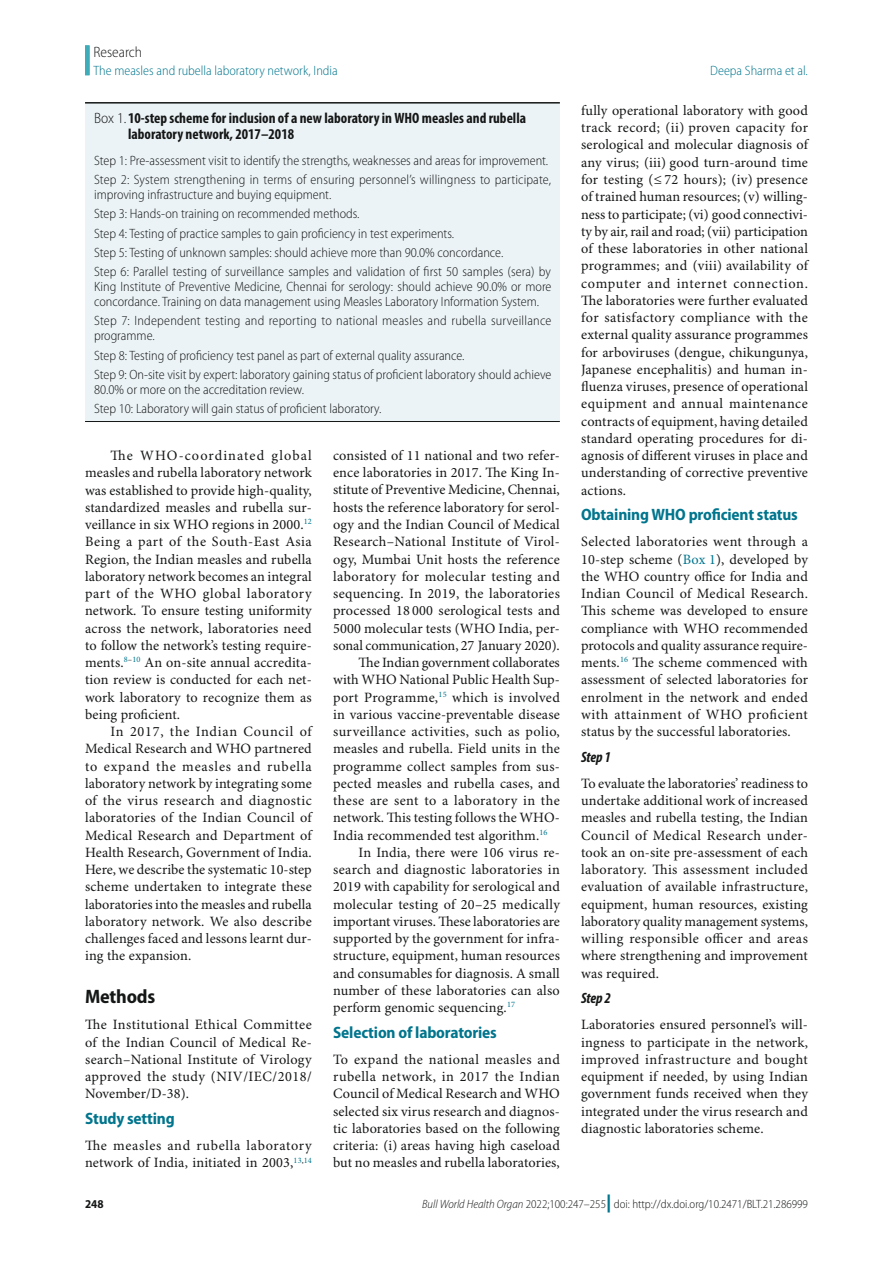
<style>
.page{position:relative;width:893px;height:1263px;background:#fff}
.page>*{position:absolute;margin:0;border:0;box-sizing:border-box;transform-origin:0 0}
.t1{font:700 semi-condensed 19.5px "Myriad Pro";letter-spacing:-.01em;color:#151616}
.t2{font:700 semi-condensed 16.5px "Myriad Pro";letter-spacing:-.01em;color:#00758d}
.t3{font:700 condensed 15px/16.5px "Myriad Pro";color:#151616}
.t4{font:italic 700 condensed 15px "Myriad Pro";letter-spacing:-.01em;color:#151616}
.t5{font:300 semi-condensed 15px "Myriad Pro";color:#151616}
.t6{font:14.25px/17.2px "Minion Pro";letter-spacing:.01em;color:#151616;text-align:justify}
.t7{font:14.25px "Minion Pro";letter-spacing:.03em;color:#151616}
.t8{font:300 semi-condensed 13.5px/19.2px "Myriad Pro";color:#151616}
.t9{font:300 semi-condensed 13.5px "Myriad Pro";color:#00758d}
.t10{font:300 semi-condensed 12px "Myriad Pro";color:#151616}
.t11{font:700 semi-condensed 12px "Myriad Pro";color:#151616}
.s1{font-weight:300;font-stretch:semi-condensed}
.s2{color:#00758d}
.s3{font-style:italic}
.s4{font-weight:900;font-stretch:normal;font-size:18px;color:#00758d}
</style>
<div class="page">
<div style="left:85px;top:45px;width:5px;height:30px;background:#3eacb9"></div>
<div style="left:85px;top:104px;width:474px;height:318px;background:#ebf3f6"></div>
<hr style="left:85px;top:102px;width:475px;height:2px;background:#151616">
<hr style="left:85px;top:421px;width:475px;height:1px;background:#151616">
<p class="t5" style="left:94px;top:44px;width:50px">Research</p>
<p class="t9" style="left:94px;top:63px;width:246px">The measles and rubella laboratory network, India</p>
<p class="t9" style="left:710px;top:63px;width:99px">Deepa Sharma et al.</p>
<p class="t3" style="left:128px;top:109px;width:399px;text-indent:-34px"><span class="s1">Box 1.</span> 10-step scheme for inclusion of a new laboratory in WHO measles and rubella laboratory network, 2017–2018</p>
<p class="t8" style="left:94px;top:151px;width:458px">Step 1: Pre-assessment visit to identify the strengths, weaknesses and areas for improvement.<br>Step 2: System strengthening in terms of ensuring personnel’s willingness to participate,</p>
<p class="t8" style="left:94px;top:185px;width:458px">improving infrastructure and buying equipment.<br>Step 3: Hands-on training on recommended methods.<br>Step 4: Testing of practice samples to gain proficiency in test experiments.<br>Step 5: Testing of unknown samples: should achieve more than 90.0% concordance.<br>Step 6: Parallel testing of surveillance samples and validation of first 50 samples (sera) by</p>
<p class="t8" style="left:94px;top:279px;width:459px;line-height:15px">King Institute of Preventive Medicine, Chennai for serology: should achieve 90.0% or more concordance. Training on data management using Measles Laboratory Information System.</p>
<p class="t8" style="left:94px;top:314px;width:459px;line-height:15px">Step 7: Independent testing and reporting to national measles and rubella surveillance programme.</p>
<p class="t8" style="left:94px;top:346px;width:459px">Step 8: Testing of proficiency test panel as part of external quality assurance.<br>Step 9: On-site visit by expert: laboratory gaining status of proficient laboratory should achieve</p>
<p class="t8" style="left:94px;top:380px;width:289px">80.0% or more on the accreditation review.<br>Step 10: Laboratory will gain status of proficient laboratory.</p>
<p class="t6" style="left:85px;top:447px;width:228px;text-indent:26px">The WHO-coordinated global measles and rubella laboratory network was established to provide high-quality, standardized measles and rubella sur&shy;veillance in six WHO regions in 2000.<sup>12<br></sup>Being a part of the South-East Asia Region, the Indian measles and rubella laboratory network becomes an integral part of the WHO global laboratory network. To ensure testing uniformity across the network, laboratories need to follow the network’s testing require&shy;ments.<sup>8</sup><sup>–</sup><sup>10</sup> An on-site annual accredita&shy;tion review is conducted for each net&shy;work laboratory to recognize them as being proficient.</p>
<p class="t6" style="left:85px;top:723px;width:228px;text-indent:26px">In 2017, the Indian Council of Medical Research and WHO partnered to expand the measles and rubella laboratory network by integrating some of the virus research and diagnostic laboratories of the Indian Council of Medical Research and Department of Health Research, Government of India.<br>Here, we describe the systematic 10-step scheme undertaken to integrate these laboratories into the measles and rubella laboratory network. We also describe challenges faced and lessons learnt dur&shy;ing the expansion.</p>
<h1 class="t1" style="left:85px;top:986px;width:72px">Methods</h1>
<p class="t6" style="left:85px;top:1017px;width:228px">The Institutional Ethical Committee of the Indian Council of Medical Re&shy;search–National Institute of Virology approved the study (NIV/IEC/2018/ November/D-38).</p>
<p class="t2" style="left:85px;top:1109px;width:91px">Study setting</p>
<p class="t6" style="left:85px;top:1137px;width:228px">The measles and rubella laboratory network of India, initiated in 2003,<sup>13</sup><sup>,</sup><sup>14</sup></p>
<p class="t6" style="left:333px;top:447px;width:228px">consisted of 11 national and two refer-</p>
<p class="t6" style="left:333px;top:465px;width:228px">ence laboratories in 2017. The King In-</p>
<p class="t6" style="left:333px;top:482px;width:228px">stitute of Preventive Medicine, Chennai,</p>
<p class="t6" style="left:333px;top:499px;width:228px">hosts the reference laboratory for serol-</p>
<p class="t6" style="left:333px;top:516px;width:228px">ogy and the Indian Council of Medical</p>
<p class="t6" style="left:333px;top:534px;width:228px">Research–National Institute of Virol-</p>
<p class="t6" style="left:333px;top:551px;width:228px">ogy, Mumbai Unit hosts the reference</p>
<p class="t6" style="left:333px;top:568px;width:228px">laboratory for molecular testing and</p>
<p class="t6" style="left:333px;top:585px;width:228px">sequencing. In 2019, the laboratories</p>
<p class="t6" style="left:333px;top:603px;width:228px">processed 18 000 serological tests and</p>
<p class="t6" style="left:333px;top:620px;width:228px">5000 molecular tests (WHO India, per-</p>
<p class="t6" style="left:333px;top:637px;width:228px">sonal communication, 27 January 2020).</p>
<p class="t6" style="left:359px;top:654px;width:203px">The Indian government collaborates</p>
<p class="t6" style="left:333px;top:672px;width:228px">with WHO National Public Health Sup-</p>
<p class="t6" style="left:333px;top:689px;width:228px">port Programme,<sup>15</sup> which is involved</p>
<p class="t6" style="left:333px;top:706px;width:228px">in various vaccine-preventable disease</p>
<p class="t7" style="left:333px;top:723px;width:228px">surveillance activities, such as polio,</p>
<p class="t6" style="left:333px;top:741px;width:228px">measles and rubella. Field units in the</p>
<p class="t6" style="left:333px;top:758px;width:228px">programme collect samples from sus-</p>
<p class="t6" style="left:333px;top:775px;width:228px">pected measles and rubella cases, and</p>
<p class="t7" style="left:333px;top:792px;width:228px">these are sent to a laboratory in the</p>
<p class="t6" style="left:333px;top:810px;width:228px">network. This testing follows the WHO-</p>
<p class="t6" style="left:333px;top:827px;width:216px">India recommended test algorithm.<sup>16</sup></p>
<p class="t6" style="left:359px;top:844px;width:203px">In India, there were 106 virus re-</p>
<p class="t6" style="left:333px;top:861px;width:228px">search and diagnostic laboratories in</p>
<p class="t6" style="left:333px;top:879px;width:228px">2019 with capability for serological and</p>
<p class="t6" style="left:333px;top:896px;width:228px">molecular testing of 20–25 medically</p>
<p class="t6" style="left:333px;top:913px;width:228px">important viruses. These laboratories are</p>
<p class="t6" style="left:333px;top:930px;width:228px">supported by the government for infra-</p>
<p class="t6" style="left:333px;top:948px;width:228px">structure, equipment, human resources</p>
<p class="t6" style="left:333px;top:965px;width:228px">and consumables for diagnosis. A small</p>
<p class="t6" style="left:333px;top:982px;width:228px">number of these laboratories can also</p>
<p class="t6" style="left:333px;top:999px;width:183px">perform genomic sequencing.<sup>17</sup></p>
<p class="t2" style="left:333px;top:1023px;width:165px">Selection of laboratories</p>
<p class="t6" style="left:333px;top:1051px;width:228px">To expand the national measles and rubella network, in 2017 the Indian Council of Medical Research and WHO selected six virus research and diagnos&shy;tic laboratories based on the following criteria: (i) areas having high caseload but no measles and rubella laboratories,</p>
<p class="t6" style="left:581px;top:102px;width:228px">fully operational laboratory with good track record; (ii) proven capacity for serological and molecular diagnosis of any virus; (iii) good turn-around time for testing (≤ 72 hours); (iv) presence of trained human resources; (v) willing&shy;ness to participate; (vi) good connectivi&shy;ty by air, rail and road; (vii) participation of these laboratories in other national programmes; and (viii) availability of computer and internet connection.<br>The laboratories were further evaluated for satisfactory compliance with the external quality assurance programmes for arboviruses (dengue, chikungunya, Japanese encephalitis) and human in&shy;fluenza viruses, presence of operational equipment and annual maintenance contracts of equipment, having detailed standard operating procedures for di&shy;agnosis of different viruses in place and understanding of corrective preventive actions.</p>
<p class="t2" style="left:581px;top:506px;width:218px">Obtaining WHO proficient status</p>
<p class="t6" style="left:581px;top:534px;width:228px">Selected laboratories went through a 10-step scheme (<span class="s2">Box 1</span>), developed by the WHO country office for India and Indian Council of Medical Research.<br>This scheme was developed to ensure compliance with WHO recommended protocols and quality assurance require&shy;ments.<sup>16</sup> The scheme commenced with assessment of selected laboratories for enrolment in the network and ended with attainment of WHO proficient status by the successful laboratories.</p>
<p class="t4" style="left:581px;top:747px;width:31px">Step 1</p>
<p class="t6" style="left:581px;top:775px;width:228px">To evaluate the laboratories’ readiness to undertake additional work of increased measles and rubella testing, the Indian Council of Medical Research under&shy;took an on-site pre-assessment of each laboratory. This assessment included evaluation of available infrastructure, equipment, human resources, existing laboratory quality management systems, willing responsible officer and areas where strengthening and improvement was required.</p>
<p class="t4" style="left:581px;top:989px;width:31px">Step 2</p>
<p class="t6" style="left:581px;top:1017px;width:228px">Laboratories ensured personnel’s will&shy;ingness to participate in the network, improved infrastructure and bought equipment if needed, by using Indian government funds received when they integrated under the virus research and diagnostic laboratories scheme.</p>
<p class="t11" style="left:85px;top:1197px;width:20px">248</p>
<p class="t10" style="left:422px;top:1198px;width:387px"><span class="s3">Bull World Health Organ</span> 2022;100:247–255<span class="s4">|</span> doi: http://dx.doi.org/10.2471/BLT.21.286999</p>
</div>
